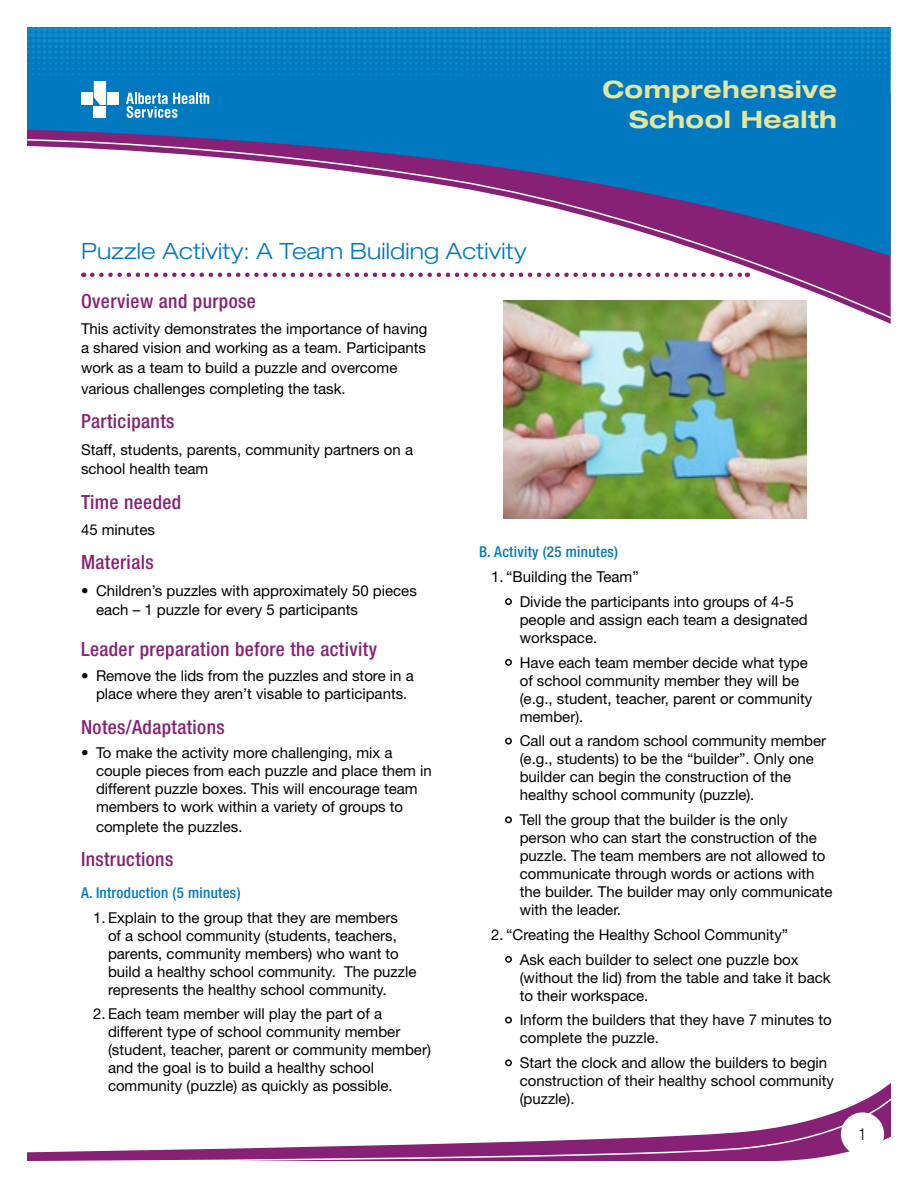
<style>
.page{position:relative;width:918px;height:1188px;background:#fff}
.page>*{position:absolute;margin:0;border:0;box-sizing:border-box;transform-origin:0 0}
.t1{font:700 expanded 24px/30px "Helvetica Neue LT Std";letter-spacing:.02em;color:#e6e699;text-align:right}
.t2{font:300 expanded 22.5px "Helvetica Neue LT Std";letter-spacing:.01em;color:#0079c1}
.t3{font:500 condensed 19.5px "Helvetica Neue LT Std";letter-spacing:.02em;color:#872175}
.t4{font:300 condensed 16.5px "Helvetica Neue LT Std";color:#000}
.t5{font:15px/18px "Helvetica Neue LT Std";color:#000}
.t6{font:500 condensed 15px "Helvetica Neue LT Std";letter-spacing:.02em;color:#0079c1}
</style>
<div class="page">
<div style="left:27px;top:118px;width:864px;height:20px;background:#0079c1"></div>
<svg style="left:27px;top:27px;width:864px;height:91px;background:#077ec3"></svg>
<svg style="left:27px;top:138px;width:864px;height:181px"></svg>
<svg style="left:27px;top:1098px;width:864px;height:63px"></svg>
<svg style="left:92px;top:273px;width:656px;height:4px"></svg>
<div style="left:505px;top:598px;width:7px;height:7px;border:2px solid #000;border-radius:50%"></div>
<div style="left:505px;top:659px;width:7px;height:7px;border:2px solid #000;border-radius:50%"></div>
<div style="left:505px;top:738px;width:7px;height:7px;border:2px solid #000;border-radius:50%"></div>
<div style="left:505px;top:816px;width:7px;height:7px;border:2px solid #000;border-radius:50%"></div>
<div style="left:505px;top:956px;width:7px;height:7px;border:2px solid #000;border-radius:50%"></div>
<div style="left:505px;top:1017px;width:7px;height:7px;border:2px solid #000;border-radius:50%"></div>
<div style="left:505px;top:1059px;width:7px;height:7px;border:2px solid #000;border-radius:50%"></div>
<img style="left:503px;top:301px;width:304px;height:217px">
<h1 class="t1" style="left:602px;top:74px;width:236px">Comprehensive<br>School Health</h1>
<h2 class="t2" style="left:81px;top:238px;width:447px">Puzzle Activity: A Team Building Activity</h2>
<h3 class="t3" style="left:81px;top:289px;width:176px">Overview and purpose</h3>
<p class="t5" style="left:81px;top:319px;width:348px;line-height:19.5px;text-align:justify">This activity demonstrates the importance of having a shared vision and working as a team. Participants work as a team to build a puzzle and overcome</p>
<p class="t5" style="left:81px;top:379px;width:266px">various challenges completing the task.</p>
<h3 class="t3" style="left:81px;top:410px;width:95px">Participants</h3>
<p class="t5" style="left:81px;top:439px;width:334px;line-height:19.5px">Staff, students, parents, community partners on a school health team</p>
<h3 class="t3" style="left:81px;top:490px;width:102px">Time needed</h3>
<p class="t5" style="left:81px;top:520px;width:75px">45 minutes</p>
<h3 class="t3" style="left:81px;top:551px;width:74px">Materials</h3>
<p class="t5" style="left:96px;top:580px;width:322px;line-height:19.5px;text-indent:-15px">• Children’s puzzles with approximately 50 pieces each – 1 puzzle for every 5 participants</p>
<h3 class="t3" style="left:81px;top:638px;width:298px">Leader preparation before the activity</h3>
<p class="t5" style="left:81px;top:667px;width:334px;text-align:center">• Remove the lids from the puzzles and store in a place where they aren’t visable to participants.</p>
<h3 class="t3" style="left:81px;top:715px;width:145px">Notes/Adaptations</h3>
<p class="t5" style="left:96px;top:744px;width:337px;text-indent:-15px">• To make the activity more challenging, mix a couple pieces from each puzzle and place them in different puzzle boxes. This will encourage team members to work within a variety of groups to</p>
<p class="t5" style="left:96px;top:817px;width:148px">complete the puzzles.</p>
<h3 class="t3" style="left:81px;top:848px;width:94px">Instructions</h3>
<p class="t6" style="left:81px;top:884px;width:161px">A. Introduction (5 minutes)</p>
<p class="t5" style="left:108px;top:908px;width:310px;text-indent:-15px">1. Explain to the group that they are members<br>of a school community (students, teachers, parents, community members) who want to build a healthy school community. The puzzle represents the healthy school community.</p>
<p class="t5" style="left:108px;top:1005px;width:324px;text-indent:-15px">2. Each team member will play the part of a different type of school community member (student, teacher, parent or community member) and the goal is to build a healthy school community (puzzle) as quickly as possible.</p>
<p class="t6" style="left:479px;top:543px;width:140px">B. Activity (25 minutes)</p>
<p class="t5" style="left:520px;top:564px;width:275px;line-height:24.8px;text-indent:-28px">1. “Building the Team”<br>Divide the participants into groups of 4-5</p>
<p class="t5" style="left:520px;top:610px;width:290px">people and assign each team a designated workspace.</p>
<p class="t5" style="left:520px;top:653px;width:294px">Have each team member decide what type of school community member they will be (e.g., student, teacher, parent or community member).</p>
<p class="t5" style="left:520px;top:732px;width:308px">Call out a random school community member (e.g., students) to be the “builder”. Only one builder can begin the construction of the healthy school community (puzzle).</p>
<p class="t5" style="left:520px;top:811px;width:314px">Tell the group that the builder is the only person who can start the construction of the puzzle. The team members are not allowed to communicate through words or actions with the builder. The builder may only communicate with the leader.</p>
<p class="t5" style="left:520px;top:922px;width:280px;line-height:24.8px;text-indent:-28px">2. “Creating the Healthy School Community”<br>Ask each builder to select one puzzle box</p>
<p class="t5" style="left:520px;top:968px;width:312px">(without the lid) from the table and take it back to their workspace.</p>
<p class="t5" style="left:520px;top:1011px;width:314px">Inform the builders that they have 7 minutes to complete the puzzle.</p>
<p class="t5" style="left:520px;top:1054px;width:316px">Start the clock and allow the builders to begin construction of their healthy school community (puzzle).</p>
<p class="t4" style="left:859px;top:1125px;width:9px">1</p>
</div>
